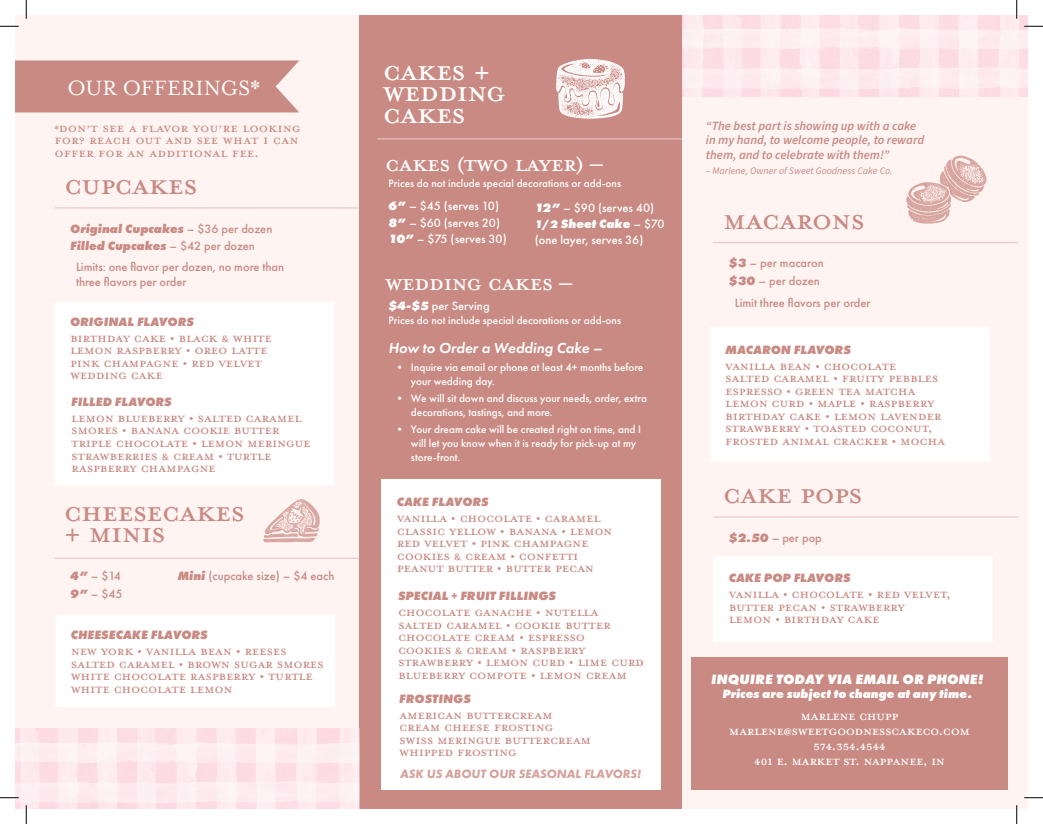
<style>
.page{position:relative;width:1043px;height:824px;background:#fff}
.page>*{position:absolute;margin:0;border:0;box-sizing:border-box;transform-origin:0 0}
.t1{font:41.25px "Mrs Eaves All Petite Caps OT";letter-spacing:-.03em;color:#c98a83}
.t2{font:41.25px "Mrs Eaves All Petite Caps OT";letter-spacing:-.03em;color:#fff}
.t3{font:32.5px "Mrs Eaves All Petite Caps OT";letter-spacing:-.03em;color:#fff}
.t4{font:23.75px "Mrs Eaves OT";color:#fff}
.t5{font:18.75px "Mrs Eaves All Petite Caps OT";letter-spacing:-.02em;color:#c98a83}
.t6{font:18.75px "Mrs Eaves All Petite Caps OT";letter-spacing:-.03em;color:#fff}
.t7{font:18.75px "Mrs Eaves All Petite Caps OT";color:#c98a83}
.t8{font:italic 600 15px "Futura PT";color:#fff}
.t9{font:italic 800 14px "Futura PT";color:#fff}
.t10{font:italic 800 12.5px "Futura PT";color:#c98a83}
.t11{font:500 12.5px "Futura PT";color:#c98a83}
.t12{font:500 12.5px "Futura PT";color:#fff}
.t13{font:italic 600 12.5px/13.8px "Source Sans Pro";color:#c98a83}
.t14{font:italic 800 12.5px "Futura PT";color:#fff}
.t15{font:italic 700 12.5px "Futura PT";color:#d6a29c}
.t16{font:500 11.25px/13.8px "Futura PT";color:#fff}
.t17{font:italic 10px "Source Sans Pro";color:#c98a83}
.s1{font-weight:500;font-style:normal}
.s2{font-weight:800;font-style:italic}
.s3{font-size:11.25px}
</style>
<div class="page">
<div style="left:15px;top:15px;width:344px;height:793px;background:#fff4f2"></div>
<div style="left:359px;top:15px;width:323px;height:793px;background:#c98a83"></div>
<div style="left:15px;top:60px;width:284px;height:52px;background:#c98a83"></div>
<svg style="left:263px;top:499px;width:57px;height:43px"></svg>
<svg style="left:556px;top:59px;width:69px;height:60px"></svg>
<hr style="left:55px;top:207px;width:303px;height:1px;background:#d6a29c">
<hr style="left:55px;top:557px;width:305px;height:1px;background:#d6a29c">
<img style="left:15px;top:728px;width:344px;height:80px">
<hr style="left:377px;top:138px;width:305px;height:1px;background:#fff">
<div style="left:54px;top:302px;width:280px;height:183px;background:#fff"></div>
<div style="left:381px;top:479px;width:280px;height:310px;background:#fff"></div>
<div style="left:55px;top:614px;width:280px;height:92px;background:#fff"></div>
<div style="left:682px;top:15px;width:345px;height:793px;background:#fff4f2"></div>
<img style="left:682px;top:15px;width:346px;height:82px">
<div style="left:691px;top:657px;width:316px;height:132px;background:#c98a83"></div>
<svg style="left:906px;top:155px;width:80px;height:69px"></svg>
<hr style="left:713px;top:242px;width:304px;height:1px;background:#d6a29c">
<div style="left:709px;top:327px;width:280px;height:134px;background:#fff"></div>
<hr style="left:713px;top:516px;width:304px;height:1px;background:#d6a29c">
<div style="left:713px;top:555px;width:279px;height:86px;background:#fff"></div>
<svg style="left:0;top:25px;width:19px;height:2px"></svg>
<svg style="left:1024px;top:25px;width:18px;height:2px"></svg>
<svg style="left:0;top:796px;width:19px;height:2px"></svg>
<svg style="left:1024px;top:796px;width:18px;height:2px"></svg>
<svg style="left:25px;top:0;width:2px;height:19px"></svg>
<svg style="left:25px;top:804px;width:2px;height:19px"></svg>
<svg style="left:1015px;top:0;width:2px;height:19px"></svg>
<svg style="left:1015px;top:805px;width:2px;height:18px"></svg>
<p class="t4" style="left:68px;top:74px;width:194px">OUR OFFERINGS*</p>
<p class="t7" style="left:54px;top:119px;width:248px">*Don’t see a flavor you’re looking</p>
<p class="t7" style="left:54px;top:131px;width:246px">for? Reach out and see what I can</p>
<p class="t7" style="left:54px;top:144px;width:206px">offer for an additional fee.</p>
<p class="t1" style="left:64px;top:166px;width:135px">cupcakes</p>
<p class="t10" style="left:70px;top:220px;width:204px">Original Cupcakes <span class="s1">– $36 per dozen</span></p>
<p class="t10" style="left:70px;top:238px;width:186px">Filled Cupcakes <span class="s1">– $42 per dozen</span></p>
<p class="t11" style="left:76px;top:259px;width:210px">Limits: one flavor per dozen, no more than</p>
<p class="t11" style="left:76px;top:274px;width:112px">three flavors per order</p>
<p class="t10" style="left:70px;top:313px;width:125px">ORIGINAL FLAVORS</p>
<p class="t5" style="left:70px;top:329px;width:204px">BIRTHDAY CAKE • BLACK &amp; WHITE</p>
<p class="t5" style="left:70px;top:341px;width:199px">LEMON RASPBERRY • OREO LATTE</p>
<p class="t5" style="left:70px;top:354px;width:193px">PINK CHAMPAGNE • RED VELVET</p>
<p class="t5" style="left:70px;top:366px;width:94px">Wedding cake</p>
<p class="t10" style="left:71px;top:393px;width:102px">FILLED FLAVORS</p>
<p class="t5" style="left:71px;top:409px;width:232px">LEMON BLUEBERRY • SALTED CARAMEL</p>
<p class="t5" style="left:71px;top:421px;width:210px">SMORES • BANANA COOKIE BUTTER</p>
<p class="t5" style="left:71px;top:434px;width:241px">TRIPLE CHOCOLATE • LEMON MERINGUE</p>
<p class="t5" style="left:71px;top:446px;width:202px">STRAWBERRIES &amp; CREAM • TURTLE</p>
<p class="t5" style="left:71px;top:459px;width:146px">Raspberry Champagne</p>
<p class="t1" style="left:64px;top:492px;width:183px">cheesecakeS</p>
<p class="t1" style="left:64px;top:513px;width:103px">+ minis</p>
<p class="t11" style="left:70px;top:568px;width:52px"><span class="s2">4”</span> – $14</p>
<p class="t11" style="left:70px;top:585px;width:54px"><span class="s2">9”</span> – $45</p>
<p class="t11" style="left:177px;top:568px;width:159px"><span class="s2">Mini</span> (cupcake size) – $4 each</p>
<p class="t10" style="left:71px;top:626px;width:138px">CHEESECAKE FLAVORS</p>
<p class="t5" style="left:71px;top:642px;width:217px">NEW YORK • VANILLA BEAN • REESES</p>
<p class="t5" style="left:71px;top:654px;width:254px">SALTED CARAMEL • BROWN SUGAR SMORES</p>
<p class="t5" style="left:71px;top:667px;width:244px">WHITE CHOCOLATE RASPBERRY • TURTLE</p>
<p class="t5" style="left:71px;top:679px;width:163px">WHITE CHOCOLATE LEMON</p>
<p class="t2" style="left:382px;top:52px;width:109px">Cakes +</p>
<p class="t2" style="left:382px;top:73px;width:125px">Wedding</p>
<p class="t2" style="left:382px;top:95px;width:85px">Cakes</p>
<p class="t3" style="left:385px;top:149px;width:219px">Cakes (TWO LAYER) –</p>
<p class="t16" style="left:388px;top:177px;width:234px">Prices do not include special decorations or add-ons</p>
<p class="t12" style="left:388px;top:199px;width:112px"><span class="s2">6”</span> – $45 (serves 10)</p>
<p class="t12" style="left:388px;top:215px;width:113px"><span class="s2">8”</span> – $60 (serves 20)</p>
<p class="t12" style="left:388px;top:231px;width:120px"><span class="s2">10”</span> – $75 (serves 30)</p>
<p class="t12" style="left:535px;top:200px;width:121px"><span class="s2">12”</span> – $90 (serves 40)</p>
<p class="t14" style="left:535px;top:215px;width:131px"><span class="s3">1/2</span> Sheet Cake <span class="s1">– $70</span></p>
<p class="t12" style="left:535px;top:232px;width:110px">(one layer, serves 36)</p>
<p class="t3" style="left:385px;top:267px;width:189px">WEDDING Cakes –</p>
<p class="t12" style="left:388px;top:298px;width:103px"><span class="s2">$4-$5</span> per Serving</p>
<p class="t16" style="left:388px;top:313px;width:234px">Prices do not include special decorations or add-ons</p>
<p class="t8" style="left:388px;top:338px;width:215px">How to Order a Wedding Cake –</p>
<p class="t16" style="left:411px;top:360px;width:234px;text-indent:-17px">• Inquire via email or phone at least 4+ months before your wedding day.</p>
<p class="t16" style="left:411px;top:391px;width:237px;text-indent:-17px">• We will sit down and discuss your needs, order, extra decorations, tastings, and more.</p>
<p class="t16" style="left:411px;top:422px;width:231px;text-indent:-17px">• Your dream cake will be created right on time, and I will let you know when it is ready for pick-up at my store-front.</p>
<p class="t10" style="left:397px;top:494px;width:94px">CAKE FLAVORS</p>
<p class="t5" style="left:397px;top:509px;width:205px">VANILLA • CHOCOLATE • caramel</p>
<p class="t5" style="left:397px;top:522px;width:217px">classic yellow • banana • lemon</p>
<p class="t5" style="left:397px;top:534px;width:193px">RED VELVET • pink champagne</p>
<p class="t5" style="left:397px;top:547px;width:183px">cookies &amp; cream • confetti</p>
<p class="t5" style="left:397px;top:559px;width:199px">peanut butter • butter pecan</p>
<p class="t10" style="left:398px;top:587px;width:159px">SPECIAL + FRUIT FILLINGS</p>
<p class="t5" style="left:398px;top:603px;width:202px">CHOCOLATE GANACHE • NUTELLA</p>
<p class="t5" style="left:398px;top:615px;width:214px">SALTED CARAMEL • COOKIE BUTTER</p>
<p class="t5" style="left:398px;top:628px;width:189px">CHOCOLATE CREAM • ESPRESSO</p>
<p class="t5" style="left:398px;top:640px;width:189px">COOKIES &amp; CREAM • RASPBERRY</p>
<p class="t5" style="left:398px;top:653px;width:248px">STRAWBERRY • LEMON CURD • LIME CURD</p>
<p class="t5" style="left:398px;top:665px;width:230px">BLUEBERRY COMPOTE • LEMON CREAM</p>
<p class="t10" style="left:399px;top:690px;width:73px">FROSTINGS</p>
<p class="t5" style="left:399px;top:705px;width:155px">AMERICAN BUTTERCREAM</p>
<p class="t5" style="left:399px;top:718px;width:156px">cream cheese frosting</p>
<p class="t5" style="left:399px;top:730px;width:193px">swiss meringue buttercream</p>
<p class="t5" style="left:399px;top:743px;width:119px">whipped frosting</p>
<p class="t15" style="left:400px;top:766px;width:242px">ASK US ABOUT OUR SEASONAL FLAVORS!</p>
<p class="t13" style="left:706px;top:119px;width:220px">“The best part is showing up with a cake in my hand, to welcome people, to reward</p>
<p class="t13" style="left:706px;top:148px;width:185px">them, and to celebrate with them!”</p>
<p class="t17" style="left:706px;top:163px;width:188px">– Marlene, Owner of Sweet Goodness Cake Co.</p>
<p class="t1" style="left:722px;top:201px;width:144px">macarons</p>
<p class="t11" style="left:729px;top:255px;width:96px"><span class="s2">$3</span> – per macaron</p>
<p class="t11" style="left:729px;top:273px;width:92px"><span class="s2">$30</span> – per dozen</p>
<p class="t11" style="left:734px;top:295px;width:137px">Limit three flavors per order</p>
<p class="t10" style="left:725px;top:341px;width:127px">MACARON FLAVORS</p>
<p class="t5" style="left:725px;top:357px;width:173px">Vanilla bean • chocolate</p>
<p class="t5" style="left:725px;top:369px;width:214px">salted caramel • fruity pebbles</p>
<p class="t5" style="left:725px;top:382px;width:192px">espresso • green tea matcha</p>
<p class="t5" style="left:725px;top:394px;width:211px">lemon curd • maple • raspberry</p>
<p class="t5" style="left:725px;top:407px;width:218px">birthday cake • lemon lavender</p>
<p class="t5" style="left:725px;top:419px;width:209px">strawberry • toasted coconut,</p>
<p class="t5" style="left:725px;top:432px;width:222px">frosted animal cracker • Mocha</p>
<p class="t1" style="left:722px;top:475px;width:142px">cAKE POPS</p>
<p class="t11" style="left:729px;top:529px;width:94px"><span class="s2">$2.50</span> – per pop</p>
<p class="t10" style="left:728px;top:570px;width:123px">CAKE POP FLAVORS</p>
<p class="t5" style="left:728px;top:585px;width:224px">Vanilla • chocolate • red velvet,</p>
<p class="t5" style="left:728px;top:598px;width:178px">butter pecan • strawberry</p>
<p class="t5" style="left:728px;top:610px;width:153px">lemon • birthday cake</p>
<p class="t9" style="left:711px;top:670px;width:274px">INQUIRE TODAY VIA EMAIL OR PHONE!</p>
<p class="t14" style="left:722px;top:685px;width:251px">Prices are subject to change at any time.</p>
<p class="t6" style="left:800px;top:707px;width:99px">Marlene Chupp</p>
<p class="t6" style="left:729px;top:722px;width:243px">marlene@sweetgoodnesscakeco.com</p>
<p class="t6" style="left:813px;top:737px;width:74px">574.354.4544</p>
<p class="t6" style="left:754px;top:752px;width:193px">401 E. Market St. nappanee, in</p>
</div>
